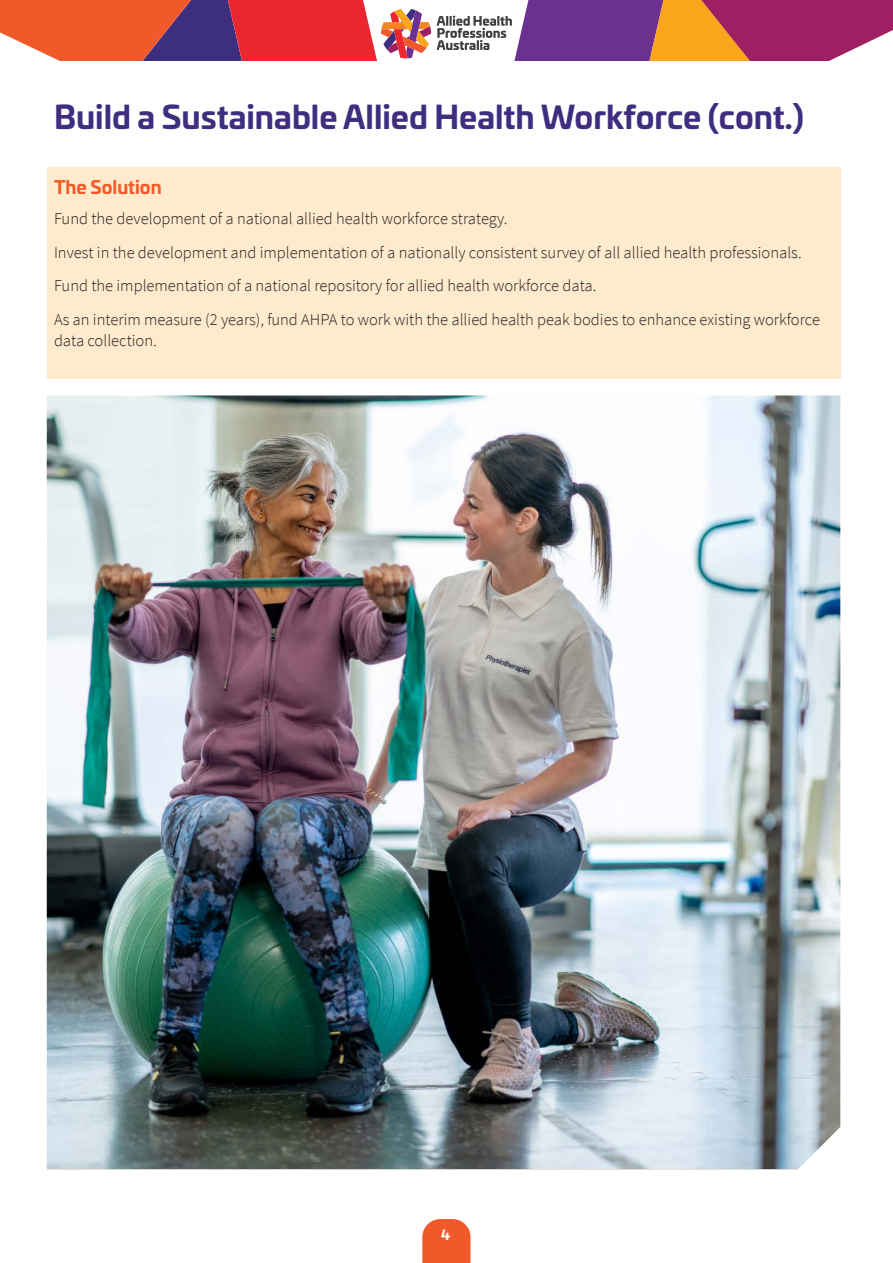
<style>
.page{position:relative;width:893px;height:1263px;background:#fff}
.page>*{position:absolute;margin:0;border:0;box-sizing:border-box;transform-origin:0 0}
.t1{font:700 31.5px "Univia Pro";color:#3f2e80}
.t2{font:700 18px "Univia Pro";color:#f45a26}
.t3{font:300 16.5px/33.8px "Source Sans Pro";color:#231f20}
.t4{font:700 13.5px "Univia Pro";color:#fff}
</style>
<div class="page">
<svg style="left:422px;top:1219px;width:48px;height:44px;background:#f16439"></svg>
<svg style="left:0;top:0;width:22px;height:43px"></svg>
<svg style="left:870px;top:0;width:23px;height:41px"></svg>
<svg style="left:22px;top:0;width:848px;height:61px;background:#bc5b69"></svg>
<div style="left:47px;top:167px;width:793px;height:211px;background:#feeacc"></div>
<img style="left:47px;top:395px;width:793px;height:774px">
<h1 class="t1" style="left:54px;top:92px;width:751px">Build a Sustainable Allied Health Workforce (cont.)</h1>
<p class="t2" style="left:54px;top:173px;width:109px">The Solution</p>
<p class="t3" style="left:54px;top:202px;width:767px">Fund the development of a national allied health workforce strategy.<br>Invest in the development and implementation of a nationally consistent survey of all allied health professionals.<br>Fund the implementation of a national repository for allied health workforce data.<br>As an interim measure (2 years), fund AHPA to work with the allied health peak bodies to enhance existing workforce</p>
<p class="t3" style="left:54px;top:324px;width:104px">data collection.</p>
<p class="t4" style="left:441px;top:1224px;width:11px">4</p>
</div>
